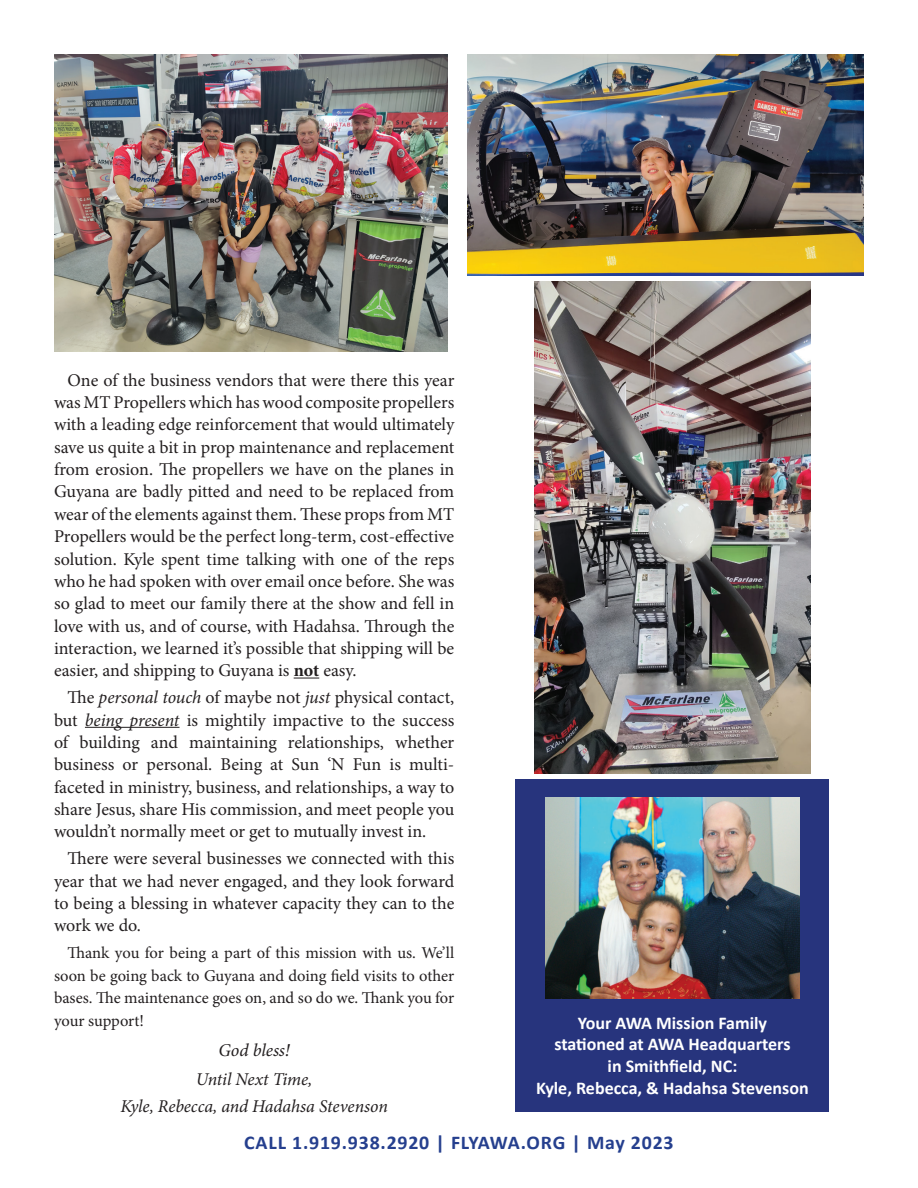
<style>
.page{position:relative;width:918px;height:1188px;background:#fff}
.page>*{position:absolute;margin:0;border:0;box-sizing:border-box;transform-origin:0 0}
.t1{font:700 19.5px "Calibri";letter-spacing:.04em;color:#253f8e}
.t2{font:18px/22.4px "Minion Pro";letter-spacing:-.005em;color:#231f20;text-align:justify}
.t3{font:700 18px/21.6px "Calibri";color:#fff;text-align:center}
.t4{font:italic 18px/28.2px "Minion Pro";letter-spacing:-.005em;color:#231f20;text-align:center}
.t5{font:16.5px/22.6px "Minion Pro";letter-spacing:-.005em;color:#231f20;text-align:justify}
.s1{font-weight:700}
.s2{font-style:italic}
</style>
<div class="page">
<svg style="left:294px;top:678px;width:25px;height:1px"></svg>
<hr style="left:85px;top:727px;width:95px;height:1px;background:#231f20">
<div style="left:516px;top:779px;width:313px;height:333px;background:#27347d"></div>
<img style="left:545px;top:797px;width:255px;height:202px">
<img style="left:467px;top:54px;width:397px;height:221px">
<img style="left:54px;top:54px;width:393px;height:298px">
<img style="left:534px;top:281px;width:277px;height:492px">
<p class="t2" style="left:54px;top:369px;width:402px;text-indent:14px">One of the business vendors that were there this year was MT Propellers which has wood composite propellers with a leading edge reinforcement that would ultimately save us quite a bit in prop maintenance and replacement from erosion. The propellers we have on the planes in Guyana are badly pitted and need to be replaced from wear of the elements against them. These props from MT Propellers would be the perfect long-term, cost-effective solution. Kyle spent time talking with one of the reps who he had spoken with over email once before. She was so glad to meet our family there at the show and fell in love with us, and of course, with Hadahsa. Through the interaction, we learned it’s possible that shipping will be easier, and shipping to Guyana is <span class="s1">not</span> easy.</p>
<p class="t2" style="left:54px;top:686px;width:402px;text-indent:14px">The <span class="s2">personal touch</span> of maybe not <span class="s2">just</span> physical contact, but <span class="s2">being present</span> is mightily impactive to the success of building and maintaining relationships, whether business or personal. Being at Sun ‘N Fun is multi&shy;faceted in ministry, business, and relationships, a way to share Jesus, share His commission, and meet people you wouldn’t normally meet or get to mutually invest in.</p>
<p class="t2" style="left:54px;top:848px;width:402px;text-indent:14px">There were several businesses we connected with this year that we had never engaged, and they look forward to being a blessing in whatever capacity they can to the work we do.</p>
<p class="t5" style="left:54px;top:942px;width:402px;text-indent:13px">Thank you for being a part of this mission with us. We’ll soon be going back to Guyana and doing field visits to other bases. The maintenance goes on, and so do we. Thank you for your support!</p>
<p class="t4" style="left:120px;top:1036px;width:269px">God bless!<br>Until Next Time,<br>Kyle, Rebecca, and Hadahsa Stevenson</p>
<p class="t1" style="left:244px;top:1128px;width:431px">CALL 1.919.938.2920 | FLYAWA.ORG | May 2023</p>
<p class="t3" style="left:536px;top:1012px;width:274px">Your AWA Mission Family<br>stationed at AWA Headquarters<br>in Smithfield, NC:<br>Kyle, Rebecca, &amp; Hadahsa Stevenson</p>
</div>
